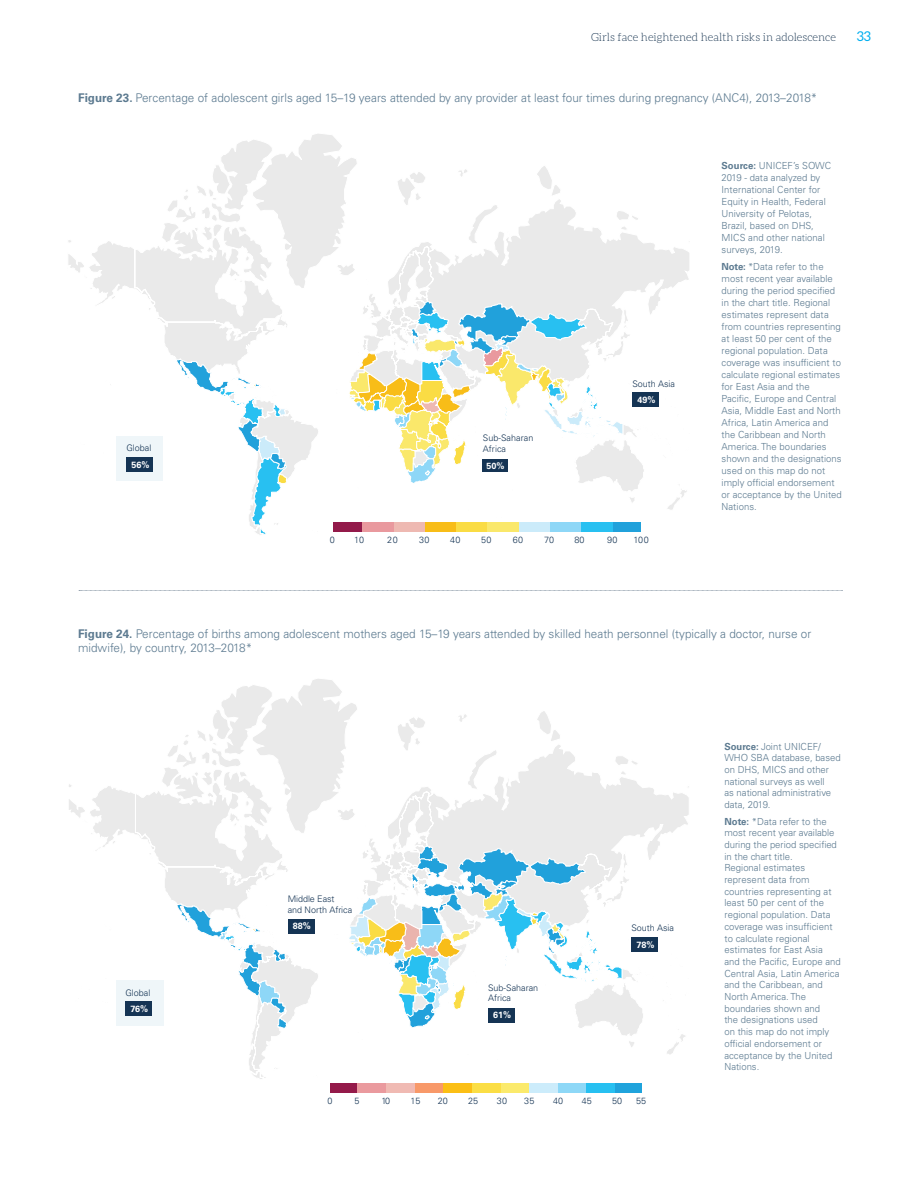
<style>
.page{position:relative;width:918px;height:1188px;background:#fff}
.page>*{position:absolute;margin:0;border:0;box-sizing:border-box;transform-origin:0 0}
.t1{font:13.5px "Aleo";color:#00aeef}
.t2{font:300 12px/14.4px "Univers LT Std";color:#5c7a90}
.t3{font:300 11.25px "Aleo";color:#1f3b56}
.t4{font:300 9.75px/11.7px "Univers LT Std";letter-spacing:.005em;color:#5c7a90}
.t5{font:300 9px/16.5px "Univers LT Std";color:#153454}
.t6{font:700 9px "Univers LT Std";color:#fff}
.t7{font:700 8.85px "Univers LT Std";color:#fff}
.s1{font-weight:700}
.s2{font-weight:700;color:#fff}
</style>
<div class="page">
<svg style="left:79px;top:590px;width:764px;height:1px"></svg>
<svg style="left:68px;top:134px;width:621px;height:389px"></svg>
<svg style="left:175px;top:358px;width:113px;height:177px"></svg>
<svg style="left:348px;top:301px;width:275px;height:183px"></svg>
<div style="left:632px;top:392px;width:27px;height:15px;background:#153454"></div>
<div style="left:483px;top:459px;width:25px;height:13px;background:#153454"></div>
<div style="left:117px;top:436px;width:46px;height:45px;background:#eff6f9"></div>
<div style="left:126px;top:457px;width:27px;height:14px;background:#153454"></div>
<div style="left:613px;top:523px;width:28px;height:9px;background:#21a1db"></div>
<div style="left:581px;top:523px;width:32px;height:9px;background:#28c0f1"></div>
<div style="left:550px;top:523px;width:31px;height:9px;background:#8ed7f7"></div>
<div style="left:518px;top:523px;width:32px;height:9px;background:#cbebfa"></div>
<div style="left:487px;top:523px;width:31px;height:9px;background:#fae86b"></div>
<div style="left:455px;top:523px;width:32px;height:9px;background:#fadc44"></div>
<div style="left:424px;top:523px;width:31px;height:9px;background:#f8bd18"></div>
<div style="left:394px;top:523px;width:31px;height:9px;background:#eeb9b2"></div>
<div style="left:362px;top:523px;width:32px;height:9px;background:#e9999e"></div>
<div style="left:333px;top:523px;width:29px;height:9px;background:#931a4a"></div>
<svg style="left:69px;top:679px;width:620px;height:413px"></svg>
<svg style="left:176px;top:903px;width:112px;height:126px"></svg>
<svg style="left:347px;top:845px;width:276px;height:183px"></svg>
<div style="left:615px;top:1084px;width:26px;height:9px;background:#1fa3dc"></div>
<div style="left:586px;top:1084px;width:29px;height:9px;background:#27c0f1"></div>
<div style="left:558px;top:1084px;width:28px;height:9px;background:#8ed8f7"></div>
<div style="left:529px;top:1084px;width:29px;height:9px;background:#ccecfb"></div>
<div style="left:501px;top:1084px;width:28px;height:9px;background:#fbea6c"></div>
<div style="left:472px;top:1084px;width:29px;height:9px;background:#fbde45"></div>
<div style="left:443px;top:1084px;width:29px;height:9px;background:#fbbf15"></div>
<div style="left:415px;top:1084px;width:28px;height:9px;background:#f89969"></div>
<div style="left:386px;top:1084px;width:29px;height:9px;background:#f0bab3"></div>
<div style="left:357px;top:1084px;width:29px;height:9px;background:#ea9a9e"></div>
<div style="left:331px;top:1084px;width:26px;height:9px;background:#941a4a"></div>
<div style="left:116px;top:980px;width:47px;height:46px;background:#eff6f9"></div>
<div style="left:125px;top:1001px;width:27px;height:15px;background:#153454"></div>
<div style="left:631px;top:937px;width:27px;height:14px;background:#153454"></div>
<div style="left:488px;top:1008px;width:27px;height:15px;background:#153454"></div>
<div style="left:288px;top:919px;width:26px;height:15px;background:#153454"></div>
<p class="t3" style="left:591px;top:31px;width:246px">Girls face heightened health risks in adolescence</p>
<h1 class="t1" style="left:857px;top:28px;width:16px">33</h1>
<p class="t2" style="left:78px;top:91px;width:741px"><span class="s1">Figure 23.</span> Percentage of adolescent girls aged 15–19 years attended by any provider at least four times during pregnancy (ANC4), 2013–2018*</p>
<p class="t5" style="left:126px;top:440px;width:27px;text-align:center">Global<br><span class="s2">56%</span></p>
<p class="t5" style="left:483px;top:433px;width:52px;line-height:10.8px">Sub-Saharan<br>Africa</p>
<p class="t7" style="left:487px;top:460px;width:20px">50%</p>
<p class="t5" style="left:637px;top:376px;width:39px;text-indent:-5px">South Asia<br><span class="s2">49%</span></p>
<p class="t5" style="left:330px;top:532px;width:7px">0</p>
<p class="t5" style="left:354px;top:532px;width:11px">10</p>
<p class="t5" style="left:387px;top:532px;width:12px">20</p>
<p class="t5" style="left:419px;top:532px;width:12px">30</p>
<p class="t5" style="left:450px;top:532px;width:12px">40</p>
<p class="t5" style="left:481px;top:532px;width:12px">50</p>
<p class="t5" style="left:513px;top:532px;width:12px">60</p>
<p class="t5" style="left:544px;top:532px;width:12px">70</p>
<p class="t5" style="left:574px;top:532px;width:12px">80</p>
<p class="t5" style="left:607px;top:532px;width:12px">90</p>
<p class="t5" style="left:633px;top:532px;width:17px">100</p>
<p class="t4" style="left:722px;top:160px;width:111px"><span class="s1">Source:</span> UNICEF’s SOWC<br>2019 - data analyzed by<br>International Center for<br>Equity in Health, Federal<br>University of Pelotas,</p>
<p class="t4" style="left:722px;top:220px;width:94px">Brazil, based on DHS,</p>
<p class="t4" style="left:722px;top:232px;width:105px">MICS and other national surveys, 2019.</p>
<p class="t4" style="left:722px;top:260px;width:122px"><span class="s1">Note:</span> *Data refer to the most recent year available during the period specified in the chart title. Regional estimates represent data from countries representing at least 50 per cent of the regional population. Data coverage was insufficient to calculate regional estimates for East Asia and the<br>Pacific, Europe and Central<br>Asia, Middle East and North<br>Africa, Latin America and the Caribbean and North<br>America. The boundaries shown and the designations used on this map do not imply official endorsement or acceptance by the United<br>Nations.</p>
<p class="t2" style="left:78px;top:626px;width:735px"><span class="s1">Figure 24.</span> Percentage of births among adolescent mothers aged 15–19 years attended by skilled heath personnel (typically a doctor, nurse or midwife), by country, 2013–2018*</p>
<p class="t5" style="left:125px;top:984px;width:27px;text-align:center">Global<br><span class="s2">76%</span></p>
<p class="t5" style="left:288px;top:893px;width:66px;line-height:10.8px">Middle East<br>and North Africa</p>
<p class="t6" style="left:293px;top:921px;width:20px">88%</p>
<p class="t5" style="left:488px;top:982px;width:52px;line-height:10.8px">Sub-Saharan<br>Africa</p>
<p class="t6" style="left:493px;top:1009px;width:20px">61%</p>
<p class="t5" style="left:636px;top:920px;width:39px;text-indent:-5px">South Asia<br><span class="s2">78%</span></p>
<p class="t5" style="left:328px;top:1093px;width:7px">0</p>
<p class="t5" style="left:355px;top:1093px;width:7px">5</p>
<p class="t5" style="left:382px;top:1093px;width:10px">10</p>
<p class="t5" style="left:410px;top:1093px;width:12px">15</p>
<p class="t5" style="left:438px;top:1093px;width:12px">20</p>
<p class="t5" style="left:468px;top:1093px;width:12px">25</p>
<p class="t5" style="left:497px;top:1093px;width:12px">30</p>
<p class="t5" style="left:524px;top:1093px;width:12px">35</p>
<p class="t5" style="left:553px;top:1093px;width:12px">40</p>
<p class="t5" style="left:582px;top:1093px;width:12px">45</p>
<p class="t5" style="left:612px;top:1093px;width:12px">50</p>
<p class="t5" style="left:636px;top:1093px;width:12px">55</p>
<p class="t4" style="left:724px;top:740px;width:118px"><span class="s1">Source:</span> Joint UNICEF/<br>WHO SBA database, based on DHS, MICS and other national surveys as well<br>as national administrative data, 2019.</p>
<p class="t4" style="left:724px;top:815px;width:114px"><span class="s1">Note:</span> *Data refer to the most recent year available during the period specified in the chart title.</p>
<p class="t4" style="left:724px;top:862px;width:118px">Regional estimates represent data from countries representing at least 50 per cent of the regional population. Data coverage was insufficient to calculate regional estimates for East Asia<br>and the Pacific, Europe and<br>Central Asia, Latin America and the Caribbean, and<br>North America. The boundaries shown and<br>the designations used<br>on this map do not imply official endorsement or acceptance by the United<br>Nations.</p>
</div>
